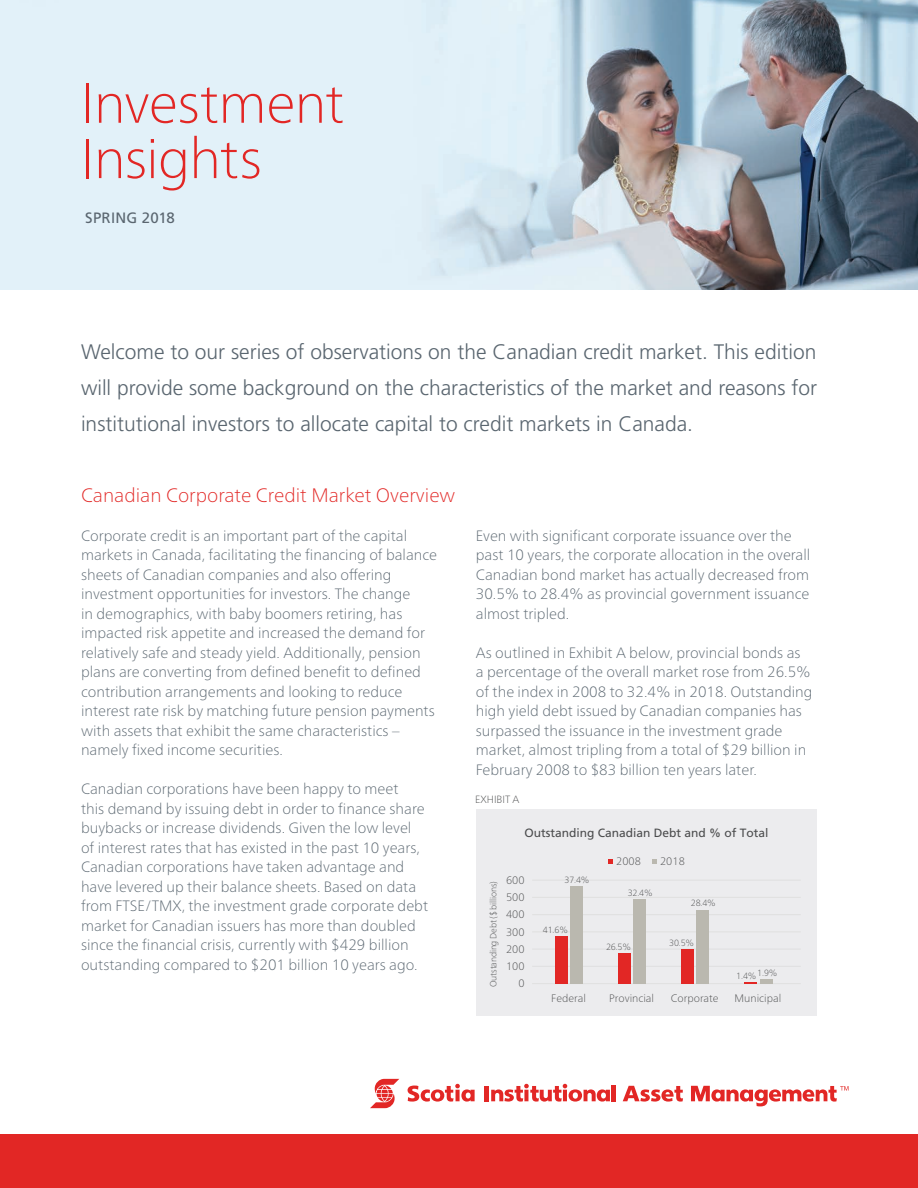
<style>
.page{position:relative;width:918px;height:1188px;background:#fff}
.page>*{position:absolute;margin:0;border:0;box-sizing:border-box;transform-origin:0 0}
.t1{font:100 55.95px/55.3px "Frutiger Neue LT Pro";letter-spacing:-.02em;color:#e22725}
.t2{font:300 21px/36px "Frutiger LT Std";color:#5a6670;text-align:justify}
.t3{font:100 19.5px "Frutiger Neue LT Pro";color:#e22725}
.t4{font:100 15px/19.5px "Frutiger Neue LT Pro";color:#5a6670}
.t5{font:15px "Frutiger";letter-spacing:.015em;color:#5a6670}
.t6{font:12px "Frutiger LT Std";color:#4b4c4d}
.t7{font:100 10.8px "Frutiger Neue LT Pro";color:#4b4c4d}
.t8{font:100 10.5px "Frutiger Neue LT Pro";color:#4b4c4d}
.t9{font:100 9px "Frutiger Neue LT Pro";letter-spacing:-.02em;color:#4b4c4d}
</style>
<div class="page">
<div style="left:0;top:1134px;width:918px;height:54px;background:#e22725"></div>
<img style="left:0;top:0;width:918px;height:289px">
<svg style="left:408px;top:1084px;width:67px;height:18px"></svg>
<hr style="left:485px;top:1086px;width:4px;height:15px;background:#e22725">
<svg style="left:491px;top:1084px;width:119px;height:18px"></svg>
<hr style="left:612px;top:1085px;width:4px;height:16px;background:#e22725">
<svg style="left:623px;top:1086px;width:60px;height:16px"></svg>
<svg style="left:370px;top:1079px;width:29px;height:29px"></svg>
<svg style="left:691px;top:1086px;width:158px;height:20px"></svg>
<div style="left:476px;top:809px;width:341px;height:206px;background:#ececee"></div>
<svg style="left:608px;top:859px;width:5px;height:5px"></svg>
<svg style="left:652px;top:859px;width:5px;height:5px"></svg>
<hr style="left:532px;top:983px;width:269px;height:1px;background:#e1e1e1">
<hr style="left:532px;top:966px;width:269px;height:1px;background:#e1e1e1">
<hr style="left:532px;top:949px;width:269px;height:1px;background:#e1e1e1">
<hr style="left:532px;top:931px;width:269px;height:1px;background:#e1e1e1">
<hr style="left:532px;top:914px;width:269px;height:1px;background:#e1e1e1">
<hr style="left:532px;top:897px;width:269px;height:1px;background:#e1e1e1">
<hr style="left:532px;top:880px;width:269px;height:1px;background:#e1e1e1">
<div style="left:570px;top:886px;width:13px;height:98px;background:#bab8af"></div>
<div style="left:633px;top:899px;width:13px;height:85px;background:#bab8af"></div>
<div style="left:697px;top:910px;width:12px;height:74px;background:#bab8af"></div>
<div style="left:760px;top:979px;width:12px;height:5px;background:#bab8af"></div>
<div style="left:555px;top:936px;width:12px;height:48px;background:#e22725"></div>
<div style="left:618px;top:953px;width:13px;height:31px;background:#e22725"></div>
<div style="left:681px;top:949px;width:13px;height:35px;background:#e22725"></div>
<svg style="left:744px;top:982px;width:13px;height:2px"></svg>
<h1 class="t1" style="left:81px;top:75px;width:265px">Investment<br>Insights</h1>
<p class="t5" style="left:85px;top:209px;width:91px">SPRING 2018</p>
<p class="t2" style="left:81px;top:334px;width:738px">Welcome to our series of observations on the Canadian credit market. This edition will provide some background on the characteristics of the market and reasons for institutional investors to allocate capital to credit markets in Canada.</p>
<h3 class="t3" style="left:81px;top:483px;width:376px">Canadian Corporate Credit Market Overview</h3>
<p class="t4" style="left:81px;top:525px;width:358px">Corporate credit is an important part of the capital markets in Canada, facilitating the financing of balance sheets of Canadian companies and also offering investment opportunities for investors. The change<br>in demographics, with baby boomers retiring, has impacted risk appetite and increased the demand for relatively safe and steady yield. Additionally, pension plans are converting from defined benefit to defined contribution arrangements and looking to reduce interest rate risk by matching future pension payments with assets that exhibit the same characteristics – namely fixed income securities.</p>
<p class="t4" style="left:81px;top:779px;width:349px">Canadian corporations have been happy to meet<br>this demand by issuing debt in order to finance share buybacks or increase dividends. Given the low level of interest rates that has existed in the past 10 years, Canadian corporations have taken advantage and have levered up their balance sheets. Based on data from FTSE/TMX, the investment grade corporate debt market for Canadian issuers has more than doubled since the financial crisis, currently with $429 billion outstanding compared to $201 billion 10 years ago.</p>
<p class="t4" style="left:476px;top:525px;width:336px">Even with significant corporate issuance over the past 10 years, the corporate allocation in the overall Canadian bond market has actually decreased from 30.5% to 28.4% as provincial government issuance almost tripled.</p>
<p class="t4" style="left:476px;top:642px;width:338px">As outlined in Exhibit A below, provincial bonds as<br>a percentage of the overall market rose from 26.5% of the index in 2008 to 32.4% in 2018. Outstanding high yield debt issued by Canadian companies has surpassed the issuance in the investment grade market, almost tripling from a total of $29 billion in February 2008 to $83 billion ten years later.</p>
<p class="t8" style="left:475px;top:793px;width:46px">EXHIBIT A</p>
<p class="t9" style="left:488px;top:987px;width:107px;rotate:-90deg">Outstanding Debt ($ billions)</p>
<p class="t6" style="left:524px;top:826px;width:246px">Outstanding Canadian Debt and % of Total</p>
<p class="t7" style="left:616px;top:855px;width:26px">2008</p>
<p class="t7" style="left:660px;top:855px;width:26px">2018</p>
<p class="t7" style="left:506px;top:873px;width:20px">600</p>
<p class="t7" style="left:506px;top:891px;width:20px">500</p>
<p class="t7" style="left:506px;top:908px;width:20px">400</p>
<p class="t7" style="left:506px;top:925px;width:20px">300</p>
<p class="t7" style="left:506px;top:942px;width:20px">200</p>
<p class="t7" style="left:506px;top:960px;width:20px">100</p>
<p class="t7" style="left:518px;top:977px;width:8px">0</p>
<p class="t9" style="left:565px;top:874px;width:26px">37.4%</p>
<p class="t9" style="left:543px;top:924px;width:26px">41.6%</p>
<p class="t9" style="left:628px;top:887px;width:26px">32.4%</p>
<p class="t9" style="left:606px;top:942px;width:26px">26.5%</p>
<p class="t7" style="left:551px;top:992px;width:36px">Federal</p>
<p class="t7" style="left:609px;top:992px;width:46px">Provincial</p>
<p class="t9" style="left:691px;top:898px;width:26px">28.4%</p>
<p class="t9" style="left:669px;top:937px;width:26px">30.5%</p>
<p class="t9" style="left:736px;top:969px;width:43px">1.4%1.9%</p>
<p class="t7" style="left:671px;top:992px;width:49px">Corporate</p>
<p class="t7" style="left:735px;top:992px;width:48px">Municipal</p>
</div>
